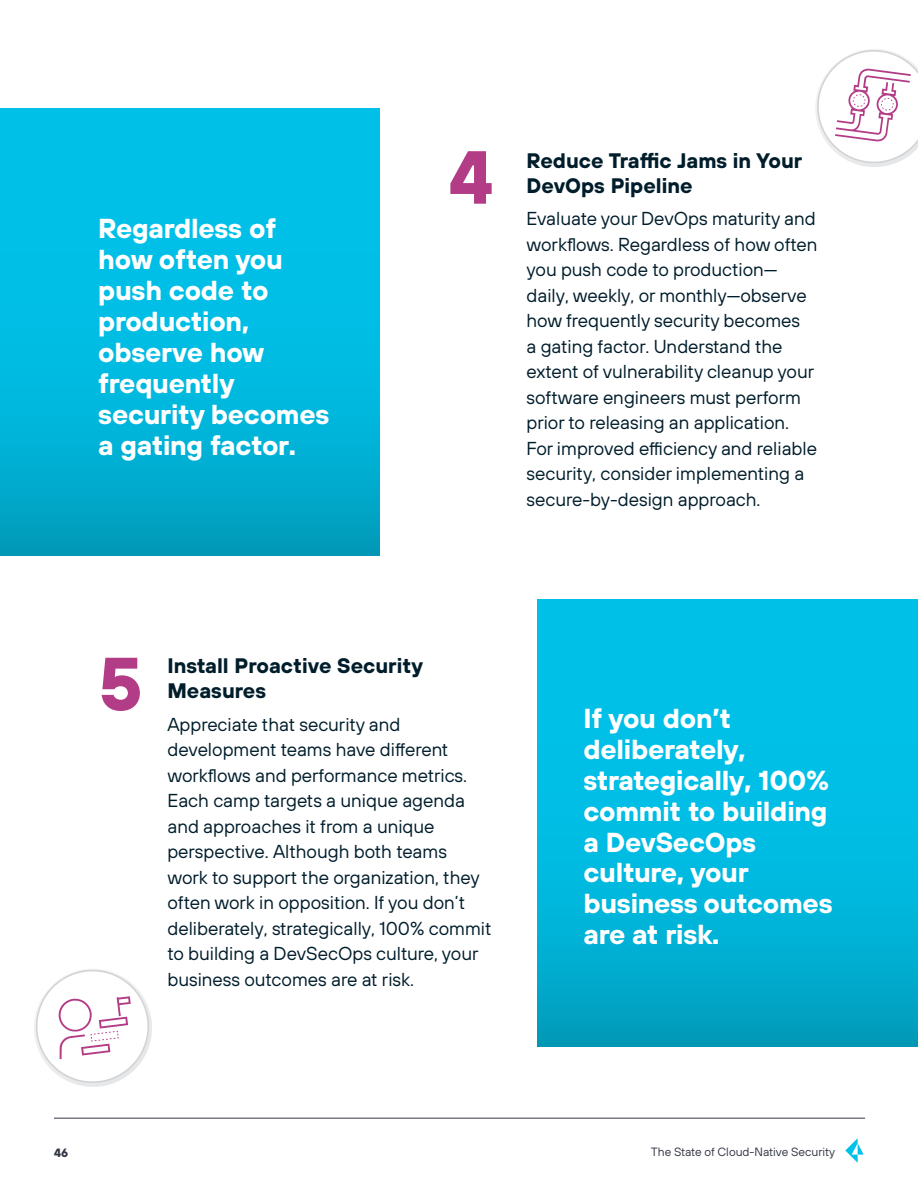
<style>
.page{position:relative;width:918px;height:1188px;background:#fff}
.page>*{position:absolute;margin:0;border:0;box-sizing:border-box;transform-origin:0 0}
.t1{font:700 75px "TT Hoves";color:#b33c86}
.t2{font:700 27.45px/30.9px "TT Hoves";letter-spacing:-.01em;color:#fff}
.t3{font:700 21px/25.5px "TT Hoves";color:#001d2b}
.t4{font:18.75px/25.5px "TT Hoves";color:#001d2b}
.t5{font:12px "TT Hoves";color:#333745}
.t6{font:700 12px "TT Hoves";color:#333745}
</style>
<div class="page">
<svg style="left:845px;top:1138px;width:19px;height:25px"></svg>
<hr style="left:54px;top:1118px;width:811px;height:1px;background:#333745">
<svg style="left:538px;top:599px;width:380px;height:447px;background:#00b7dd"></svg>
<svg style="left:0;top:108px;width:379px;height:447px;background:#00b7dd"></svg>
<svg style="left:815px;top:49px;width:103px;height:118px"></svg>
<svg style="left:34px;top:969px;width:118px;height:118px"></svg>
<h2 class="t2" style="left:98px;top:212px;width:233px">Regardless of how often you push code to production, observe how frequently security becomes a gating factor.</h2>
<h1 class="t1" style="left:449px;top:126px;width:45px">4</h1>
<p class="t3" style="left:526px;top:147px;width:277px">Reduce Traffic Jams in Your<br>DevOps Pipeline</p>
<p class="t4" style="left:526px;top:206px;width:293px">Evaluate your DevOps maturity and workflows. Regardless of how often you push code to production— daily, weekly, or monthly—observe how frequently security becomes<br>a gating factor. Understand the extent of vulnerability cleanup your software engineers must perform prior to releasing an application.<br>For improved efficiency and reliable security, consider implementing a secure-by-design approach.</p>
<h1 class="t1" style="left:98px;top:633px;width:46px">5</h1>
<p class="t3" style="left:167px;top:652px;width:257px">Install Proactive Security<br>Measures</p>
<p class="t4" style="left:167px;top:711px;width:326px">Appreciate that security and development teams have different workflows and performance metrics.<br>Each camp targets a unique agenda and approaches it from a unique perspective. Although both teams work to support the organization, they often work in opposition. If you don’t deliberately, strategically, 100% commit to building a DevSecOps culture, your business outcomes are at risk.</p>
<h2 class="t2" style="left:583px;top:702px;width:251px">If you don’t deliberately, strategically, 100% commit to building a DevSecOps culture, your business outcomes are at risk.</h2>
<p class="t6" style="left:54px;top:1144px;width:16px">46</p>
<p class="t5" style="left:651px;top:1144px;width:186px">The State of Cloud-Native Security</p>
</div>
